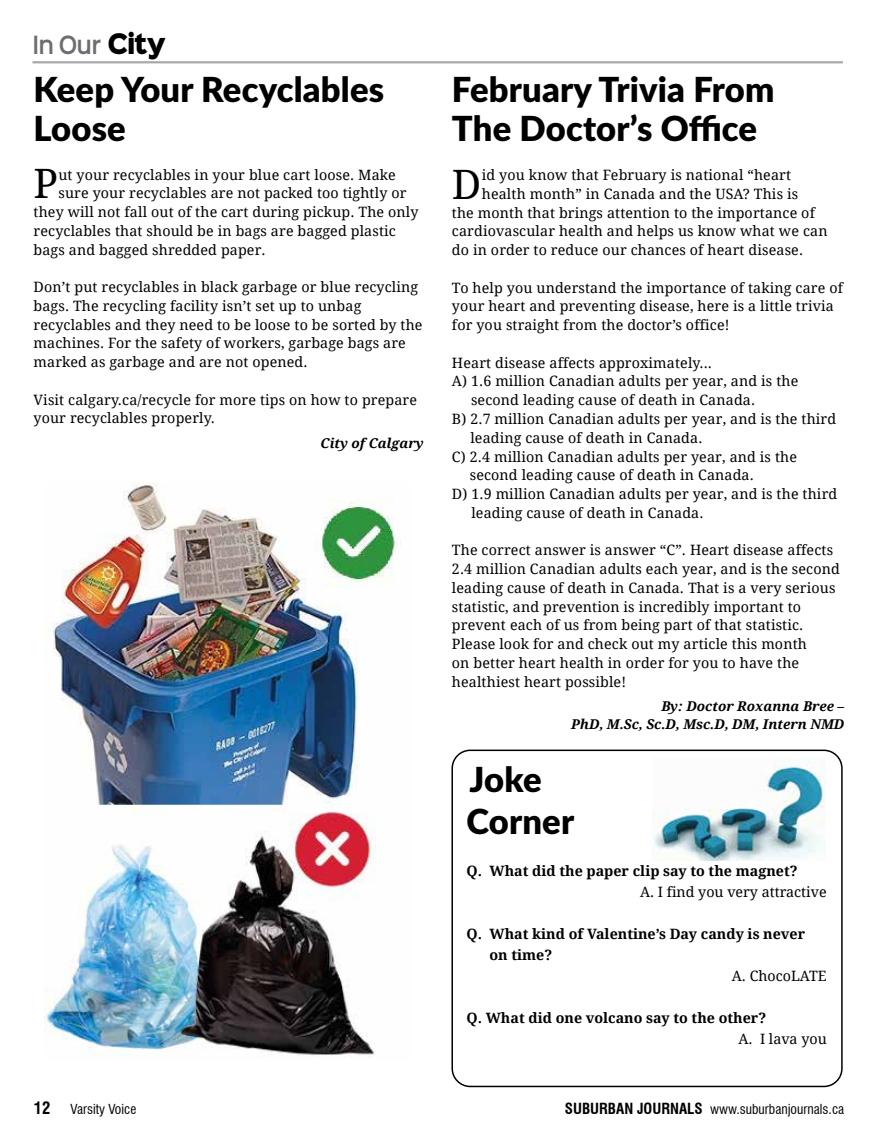
<style>
.page{position:relative;width:878px;height:1148px;background:#fff}
.page>*{position:absolute;margin:0;border:0;box-sizing:border-box;transform-origin:0 0}
.t1{font:40.5px "Droid Serif";color:#000}
.t2{font:900 34.5px/39px "Lato";letter-spacing:.005em;color:#000}
.t3{font:600 22.65px "Sinkin Sans 600";color:#6d6e71;scale:.89 1}
.t4{font:14.25px/18.8px "Droid Serif";letter-spacing:.01em;color:#000}
.t5{font:700 14.25px/21px "Droid Serif";color:#000}
.t6{font:italic 700 13.5px/18px "Droid Serif";color:#000;text-align:right}
.t7{font:condensed 13.5px "Swiss 721 BT";color:#000}
.s1{font-family:"Sinkin Sans 900 X Black";font-weight:400;font-size:25.5px;color:#000}
.s2{font-weight:700;font-size:16.5px}
.s3{font-weight:700;font-size:15px}
</style>
<div class="page">
<div style="left:451px;top:749px;width:391px;height:338px;border:2px solid #000;border-radius:18px"></div>
<img style="left:652px;top:758px;width:173px;height:102px">
<img style="left:45px;top:482px;width:356px;height:573px">
<hr style="left:32px;top:61px;width:810px;height:2px;background:#a7a9ac">
<h3 class="t3" style="left:32px;top:25px;width:151px">In Our <span class="s1">City</span></h3>
<h2 class="t2" style="left:34px;top:68px;width:352px">Keep Your Recyclables<br>Loose</h2>
<h1 class="t1" style="left:34px;top:161px;width:26px">P</h1>
<p class="t4" style="left:58px;top:165px;width:339px">ut your recyclables in your blue cart loose. Make</p>
<p class="t4" style="left:58px;top:184px;width:349px">sure your recyclables are not packed too tightly or</p>
<p class="t4" style="left:34px;top:203px;width:386px">they will not fall out of the cart during pickup. The only</p>
<p class="t4" style="left:34px;top:221px;width:364px">recyclables that should be in bags are bagged plastic</p>
<p class="t4" style="left:34px;top:240px;width:234px">bags and bagged shredded paper.</p>
<p class="t4" style="left:34px;top:278px;width:390px">Don’t put recyclables in black garbage or blue recycling bags. The recycling facility isn’t set up to unbag recyclables and they need to be loose to be sorted by the machines. For the safety of workers, garbage bags are marked as garbage and are not opened.</p>
<p class="t4" style="left:34px;top:390px;width:385px">Visit calgary.ca/recycle for more tips on how to prepare your recyclables properly.</p>
<p class="t6" style="left:320px;top:434px;width:105px">City of Calgary</p>
<h2 class="t2" style="left:452px;top:68px;width:324px">February Trivia From<br>The Doctor’s Office</h2>
<h1 class="t1" style="left:452px;top:161px;width:31px">D</h1>
<p class="t4" style="left:482px;top:166px;width:311px">id you know that February is national “heart</p>
<p class="t4" style="left:482px;top:184px;width:318px">health month” in Canada and the USA? This is</p>
<p class="t4" style="left:452px;top:203px;width:364px">the month that brings attention to the importance of</p>
<p class="t4" style="left:452px;top:222px;width:377px">cardiovascular health and helps us know what we can</p>
<p class="t4" style="left:452px;top:241px;width:352px">do in order to reduce our chances of heart disease.</p>
<p class="t4" style="left:452px;top:278px;width:392px">To help you understand the importance of taking care of your heart and preventing disease, here is a little trivia for you straight from the doctor’s office!</p>
<p class="t4" style="left:452px;top:353px;width:261px">Heart disease affects approximately...</p>
<p class="t4" style="left:452px;top:372px;width:348px">A) 1.6 million Canadian adults per year, and is the</p>
<p class="t4" style="left:471px;top:391px;width:285px">second leading cause of death in Canada.</p>
<p class="t4" style="left:452px;top:410px;width:386px">B) 2.7 million Canadian adults per year, and is the third</p>
<p class="t4" style="left:470px;top:428px;width:233px">leading cause of death in Canada.</p>
<p class="t4" style="left:452px;top:447px;width:346px">C) 2.4 million Canadian adults per year, and is the</p>
<p class="t4" style="left:470px;top:466px;width:285px">second leading cause of death in Canada.</p>
<p class="t4" style="left:452px;top:485px;width:387px">D) 1.9 million Canadian adults per year, and is the third</p>
<p class="t4" style="left:471px;top:503px;width:233px">leading cause of death in Canada.</p>
<p class="t4" style="left:452px;top:541px;width:389px">The correct answer is answer “C”. Heart disease affects 2.4 million Canadian adults each year, and is the second leading cause of death in Canada. That is a very serious statistic, and prevention is incredibly important to prevent each of us from being part of that statistic.<br>Please look for and check out my article this month<br>on better heart health in order for you to have the healthiest heart possible!</p>
<p class="t6" style="left:571px;top:697px;width:274px">By: Doctor Roxanna Bree –<br>PhD, M.Sc, Sc.D, Msc.D, DM, Intern NMD</p>
<h2 class="t2" style="left:466px;top:757px;width:109px;line-height:42px">Joke<br>Corner</h2>
<p class="t5" style="left:466px;top:861px;width:332px">Q. What did the paper clip say to the magnet?</p>
<p class="t4" style="left:640px;top:883px;width:188px">A. I find you very attractive</p>
<p class="t5" style="left:489px;top:924px;width:317px;text-indent:-23px">Q. What kind of Valentine’s Day candy is never on time?</p>
<p class="t4" style="left:731px;top:967px;width:96px">A. ChocoLATE</p>
<p class="t5" style="left:466px;top:1008px;width:301px">Q. What did one volcano say to the other?</p>
<p class="t4" style="left:738px;top:1030px;width:90px">A. I lava you</p>
<p class="t7" style="left:34px;top:1101px;width:104px"><span class="s2">12</span> Varsity Voice</p>
<p class="t7" style="left:565px;top:1101px;width:281px"><span class="s3">SUBURBAN JOURNALS</span> www.suburbanjournals.ca</p>
</div>
